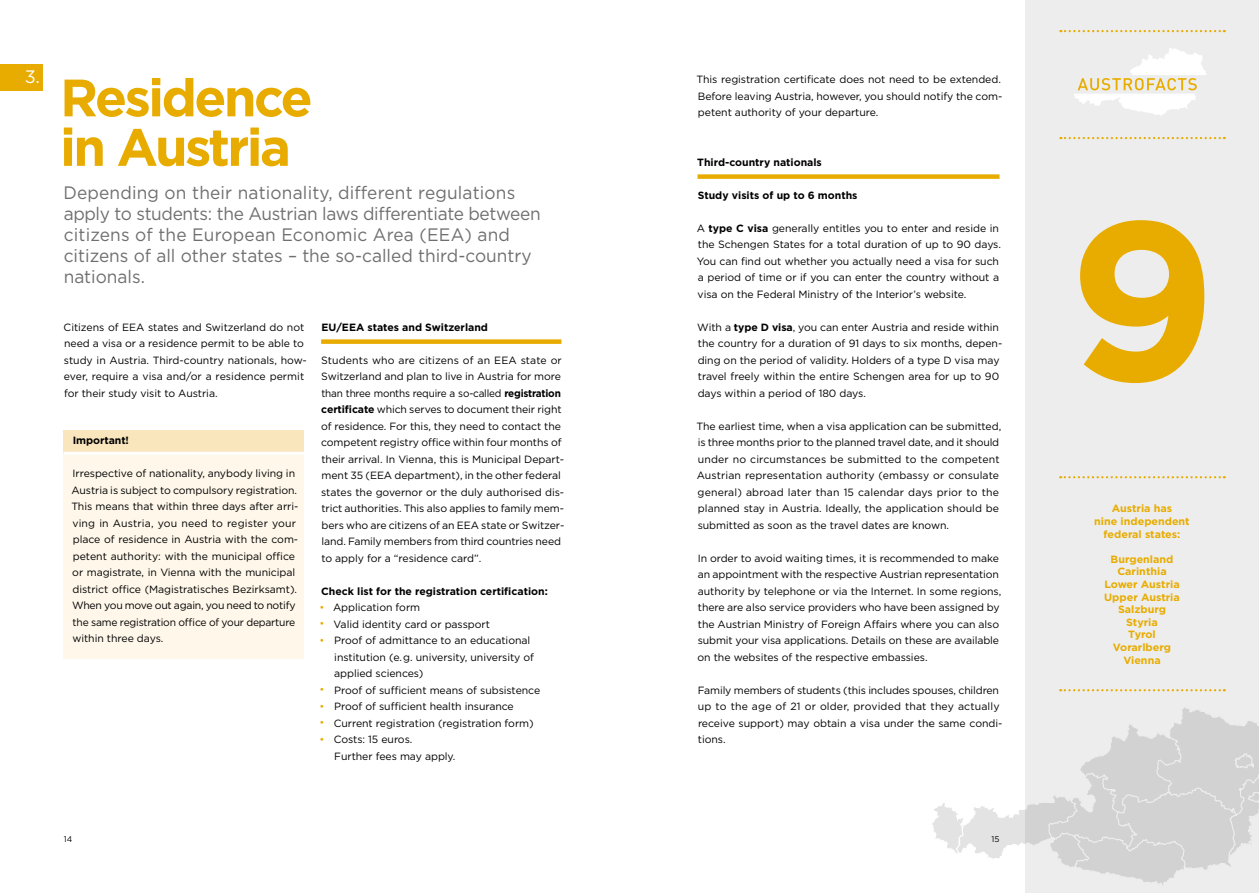
<style>
.page{position:relative;width:1259px;height:893px;background:#fff}
.page>*{position:absolute;margin:0;border:0;box-sizing:border-box;transform-origin:0 0}
.t1{font:700 225px "Gotham";color:#e8ac00}
.t2{font:700 52.5px/49.5px "Gotham";letter-spacing:-.05em;color:#e8ac00}
.t3{font:18px/21px "Gotham";color:#706f6f;scale:.96 1}
.t4{font:18px "Gotham";color:#fff}
.t5{font:10.5px/16.5px "Gotham";letter-spacing:-.005em;color:#000}
.t6{font:700 10.5px "Gotham";color:#000}
.t7{font:700 10.5px/12.6px "Gotham";color:#e8ac00;text-align:center}
.t8{font:8.25px "Gotham";color:#000}
.s1{font-weight:700}
.s2{color:#e8ac00}
</style>
<div class="page">
<div style="left:1025px;top:0;width:234px;height:893px;background:#ededed"></div>
<svg style="left:1074px;top:48px;width:132px;height:68px"></svg>
<svg style="left:1060px;top:30px;width:164px;height:2px"></svg>
<svg style="left:1060px;top:137px;width:164px;height:2px"></svg>
<div style="left:64px;top:430px;width:240px;height:23px;background:#fae6bd"></div>
<div style="left:64px;top:453px;width:240px;height:206px;background:#fef7ea"></div>
<hr style="left:64px;top:452px;width:240px;height:3px;background:#fff">
<div style="left:321px;top:339px;width:240px;height:5px;background:#e8ac00"></div>
<div style="left:697px;top:174px;width:302px;height:5px;background:#e8ac00"></div>
<svg style="left:1060px;top:476px;width:164px;height:2px"></svg>
<svg style="left:1060px;top:689px;width:164px;height:2px"></svg>
<div style="left:0;top:64px;width:43px;height:27px;background:#e8ac00"></div>
<svg style="left:932px;top:708px;width:327px;height:178px"></svg>
<h3 class="t4" style="left:25px;top:65px;width:17px">3.</h3>
<h2 class="t2" style="left:60px;top:73px;width:254px">Residence in Austria</h2>
<p class="t3" style="left:63px;top:182px;width:498px">Depending on their nationality, different regulations apply to students: the Austrian laws differentiate between citizens of the European Economic Area (EEA) and citizens of all other states – the so-called third-country nationals.  </p>
<p class="t5" style="left:64px;top:319px;width:245px">Citizens of EEA states and Switzerland do not need a visa or a residence permit to be able to study in Austria. Third-country nationals, how&shy;ever, require a visa and/or a residence permit for their study visit to Austria.  </p>
<p class="t6" style="left:73px;top:434px;width:58px">Important!</p>
<p class="t5" style="left:71px;top:465px;width:228px">Irrespective of nationality, anybody living in Austria is subject to compulsory registration.<br>This means that within three days after arri&shy;ving in Austria, you need to register your place of residence in Austria with the com&shy;petent authority: with the municipal office or magistrate, in Vienna with the municipal district office (Magistratisches Bezirksamt).<br>When you move out again, you need to notify the same registration office of your departure within three days.</p>
<p class="t6" style="left:321px;top:320px;width:169px">EU/EEA states and Switzerland  </p>
<p class="t5" style="left:321px;top:352px;width:245px">Students who are citizens of an EEA state or Switzerland and plan to live in Austria for more than three months require a so-called <span class="s1">registration certificate</span> which serves to document their right of residence. For this, they need to contact the competent registry office within four months of their arrival. In Vienna, this is Municipal Depart&shy;ment 35 (EEA department), in the other federal states the governor or the duly authorised dis&shy;trict authorities. This also applies to family mem&shy;bers who are citizens of an EEA state or Switzer&shy;land. Family members from third countries need to apply for a “residence card”.</p>
<p class="t6" style="left:321px;top:584px;width:228px">Check list for the registration certification:</p>
<p class="t5" style="left:319px;top:599px;width:102px"><span class="s2">•</span> Application form</p>
<p class="t5" style="left:319px;top:616px;width:172px"><span class="s2">•</span> Valid identity card or passport</p>
<p class="t5" style="left:334px;top:632px;width:201px;text-indent:-15px"><span class="s2">•</span> Proof of admittance to an educational institution (e. g. university, university of applied sciences)</p>
<p class="t5" style="left:319px;top:682px;width:222px"><span class="s2">•</span> Proof of sufficient means of subsistence</p>
<p class="t5" style="left:319px;top:698px;width:196px"><span class="s2">•</span> Proof of sufficient health insurance</p>
<p class="t5" style="left:319px;top:715px;width:216px"><span class="s2">•</span> Current registration (registration form)</p>
<p class="t5" style="left:334px;top:731px;width:123px;text-indent:-15px"><span class="s2">•</span> Costs: 15 euros.<br>Further fees may apply.</p>
<p class="t5" style="left:696px;top:71px;width:307px">This registration certificate does not need to be extended.<br>Before leaving Austria, however, you should notify the com&shy;petent authority of your departure.</p>
<p class="t6" style="left:697px;top:155px;width:126px">Third-country nationals</p>
<p class="t6" style="left:698px;top:188px;width:161px">Study visits of up to 6 months</p>
<p class="t5" style="left:696px;top:220px;width:306px">A <span class="s1">type C visa</span> generally entitles you to enter and reside in the Schengen States for a total duration of up to 90 days.<br>You can find out whether you actually need a visa for such a period of time or if you can enter the country without a visa on the Federal Ministry of the Interior’s website.</p>
<p class="t5" style="left:697px;top:319px;width:306px">With a <span class="s1">type D visa</span>, you can enter Austria and reside within the country for a duration of 91 days to six months, depen&shy;ding on the period of validity. Holders of a type D visa may travel freely within the entire Schengen area for up to 90 days within a period of 180 days.</p>
<p class="t5" style="left:696px;top:418px;width:306px">The earliest time, when a visa application can be submitted, is three months prior to the planned travel date, and it should under no circumstances be submitted to the competent Austrian representation authority (embassy or consulate general) abroad later than 15 calendar days prior to the planned stay in Austria. Ideally, the application should be submitted as soon as the travel dates are known.</p>
<p class="t5" style="left:697px;top:550px;width:305px">In order to avoid waiting times, it is recommended to make an appointment with the respective Austrian representation authority by telephone or via the Internet. In some regions, there are also service providers who have been assigned by the Austrian Ministry of Foreign Affairs where you can also submit your visa applications. Details on these are available on the websites of the respective embassies.</p>
<p class="t5" style="left:698px;top:682px;width:306px">Family members of students (this includes spouses, children up to the age of 21 or older, provided that they actually receive support) may obtain a visa under the same condi&shy;tions.</p>
<p class="t8" style="left:64px;top:834px;width:10px">14</p>
<p class="t8" style="left:991px;top:834px;width:10px">15</p>
<h1 class="t1" style="left:1067px;top:152px;width:150px">9</h1>
<p class="t7" style="left:1094px;top:502px;width:97px">Austria has<br>nine independent federal states:</p>
<p class="t7" style="left:1104px;top:553px;width:77px">Burgenland<br>Carinthia<br>Lower Austria<br>Upper Austria<br>Salzburg<br>Styria<br>Tyrol<br>Vorarlberg<br>Vienna</p>
</div>
